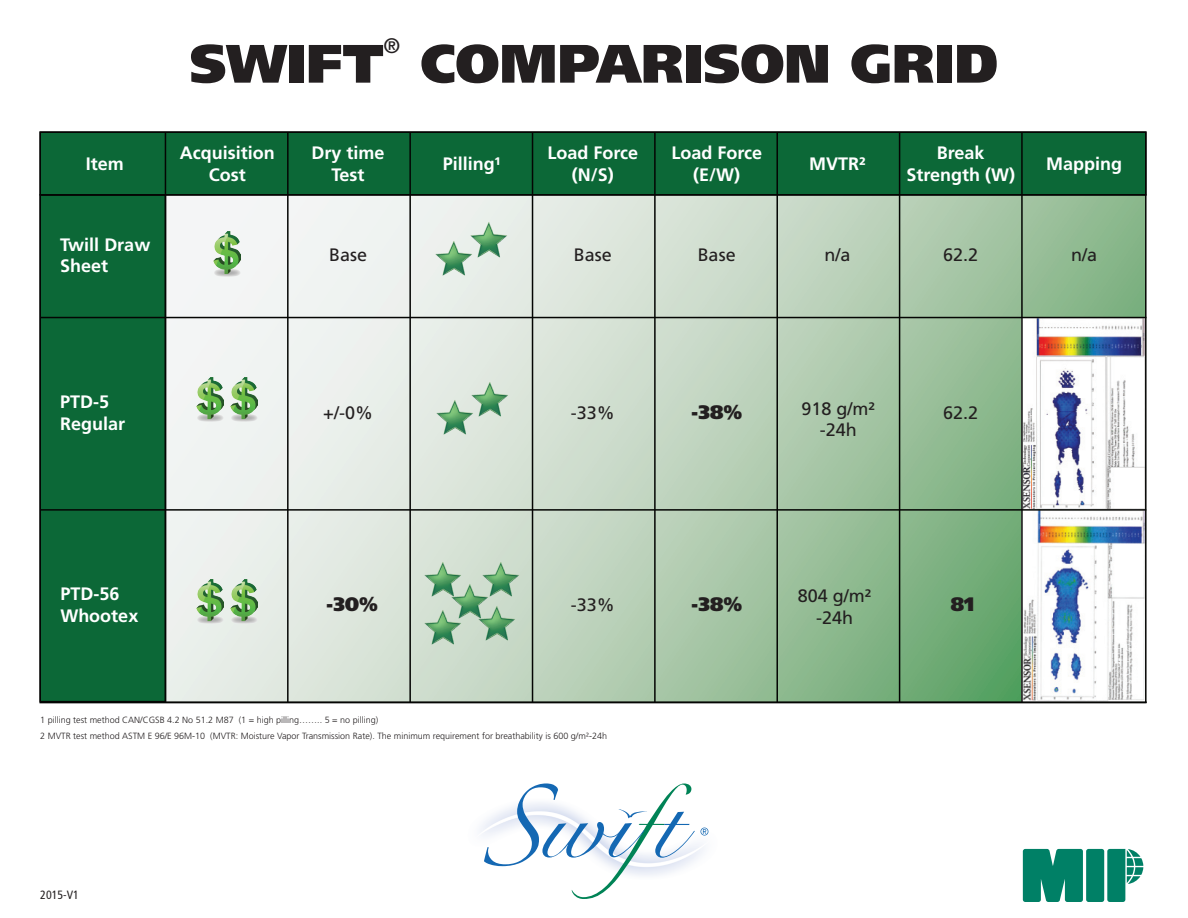
<style>
.page{position:relative;width:1188px;height:918px;background:#fff}
.page>*{position:absolute;margin:0;border:0;box-sizing:border-box;transform-origin:0 0}
.t1{font:900 54px "Frutiger LT Std";color:#231f20}
.t2{font:21px "Frutiger LT Std";color:#231f20}
.t3{font:900 19.5px "Frutiger LT Std";color:#231f20}
.t4{font:700 18px/21.6px "Frutiger LT Std";color:#fff;text-align:center}
.t5{font:18px/21.6px "Frutiger LT Std";color:#231f20;text-align:center}
.t6{font:condensed 12px "Frutiger LT Std";color:#231f20}
.t7{font:300 9px/16.2px "Frutiger LT Std";color:#231f20}
</style>
<div class="page">
<svg style="left:166px;top:196px;width:978px;height:504px;background:#c2d6c2"></svg>
<div style="left:39px;top:194px;width:127px;height:508px;background:#0c6837;border:2px solid #040503"></div>
<div style="left:39px;top:131px;width:1108px;height:65px;background:#0c6837"></div>
<hr style="left:165px;top:132px;width:1px;height:571px;background:#040503">
<hr style="left:287px;top:132px;width:2px;height:571px;background:#040503">
<hr style="left:409px;top:132px;width:2px;height:571px;background:#040503">
<hr style="left:532px;top:132px;width:1px;height:571px;background:#040503">
<hr style="left:654px;top:132px;width:2px;height:571px;background:#040503">
<hr style="left:776px;top:132px;width:2px;height:571px;background:#040503">
<hr style="left:899px;top:132px;width:1px;height:571px;background:#040503">
<hr style="left:40px;top:194px;width:1106px;height:2px;background:#040503">
<img style="left:435px;top:240px;width:38px;height:36px">
<img style="left:469px;top:222px;width:38px;height:36px">
<img style="left:436px;top:399px;width:38px;height:36px">
<img style="left:470px;top:381px;width:38px;height:36px">
<img style="left:451px;top:584px;width:38px;height:36px">
<img style="left:482px;top:561px;width:38px;height:36px">
<img style="left:424px;top:561px;width:38px;height:36px">
<img style="left:424px;top:610px;width:38px;height:36px">
<img style="left:477px;top:605px;width:38px;height:36px">
<svg style="left:1023px;top:849px;width:60px;height:53px;background:#10886f"></svg>
<div style="left:1086px;top:849px;width:18px;height:53px;background:#008066;border-radius:2px"></div>
<svg style="left:1107px;top:849px;width:36px;height:53px"></svg>
<img style="left:1023px;top:318px;width:121px;height:382px">
<hr style="left:40px;top:317px;width:1106px;height:1px;background:#040503">
<hr style="left:40px;top:509px;width:1106px;height:2px;background:#040503">
<hr style="left:1021px;top:132px;width:2px;height:571px;background:#040503">
<hr style="left:40px;top:701px;width:1107px;height:2px;background:#040503">
<img style="left:214px;top:232px;width:27px;height:44px">
<img style="left:197px;top:377px;width:27px;height:44px">
<img style="left:231px;top:377px;width:27px;height:44px">
<img style="left:197px;top:580px;width:27px;height:44px">
<img style="left:231px;top:580px;width:27px;height:44px">
<svg style="left:484px;top:783px;width:224px;height:116px"></svg>
<h1 class="t1" style="left:190px;top:31px;width:196px">SWIFT</h1>
<h2 class="t2" style="left:384px;top:33px;width:18px">®</h2>
<h1 class="t1" style="left:420px;top:31px;width:579px">COMPARISON GRID</h1>
<h3 class="t4" style="left:86px;top:153px;width:40px">Item</h3>
<h3 class="t4" style="left:312px;top:142px;width:75px">Dry time<br>Test</h3>
<h3 class="t4" style="left:443px;top:153px;width:60px">Pilling¹</h3>
<h3 class="t4" style="left:547px;top:142px;width:92px">Load Force (N/S)</h3>
<h3 class="t4" style="left:671px;top:142px;width:92px">Load Force (E/W)</h3>
<h3 class="t4" style="left:809px;top:153px;width:58px">MVTR²</h3>
<h3 class="t4" style="left:906px;top:142px;width:110px">Break<br>Strength (W)</h3>
<h3 class="t4" style="left:1046px;top:153px;width:77px">Mapping</h3>
<h3 class="t4" style="left:180px;top:142px;width:96px">Acquisition<br>Cost</h3>
<h3 class="t4" style="left:60px;top:234px;width:92px;text-align:left">Twill Draw<br>Sheet</h3>
<h3 class="t5" style="left:329px;top:244px;width:40px">Base</h3>
<h3 class="t5" style="left:574px;top:244px;width:40px">Base</h3>
<h3 class="t5" style="left:698px;top:244px;width:40px">Base</h3>
<h3 class="t5" style="left:825px;top:244px;width:28px">n/a</h3>
<h3 class="t5" style="left:943px;top:244px;width:37px">62.2</h3>
<h3 class="t5" style="left:1071px;top:244px;width:28px">n/a</h3>
<h3 class="t4" style="left:60px;top:391px;width:67px;text-align:left">PTD-5<br>Regular</h3>
<h3 class="t5" style="left:323px;top:402px;width:51px">+/-0%</h3>
<h3 class="t5" style="left:571px;top:402px;width:46px">-33%</h3>
<h3 class="t3" style="left:691px;top:400px;width:52px">-38%</h3>
<h3 class="t5" style="left:943px;top:402px;width:37px">62.2</h3>
<h3 class="t5" style="left:802px;top:398px;width:75px">918 g/m² -24h</h3>
<h3 class="t4" style="left:60px;top:584px;width:80px;text-align:left">PTD-56<br>Whootex</h3>
<h3 class="t3" style="left:326px;top:593px;width:53px">-30%</h3>
<h3 class="t5" style="left:571px;top:594px;width:46px">-33%</h3>
<h3 class="t3" style="left:691px;top:593px;width:52px">-38%</h3>
<h3 class="t5" style="left:798px;top:585px;width:75px">804 g/m² -24h</h3>
<p class="t7" style="left:40px;top:712px;width:568px">1 pilling test method CAN/CGSB 4.2 No 51.2 M87 (1 = high pilling…….. 5 = no pilling)<br>2 MVTR test method ASTM E 96/E 96M-10 (MVTR: Moisture Vapor Transmission Rate). The minimum requirement for breathability is 600 g/m²-24h</p>
<h3 class="t6" style="left:40px;top:888px;width:40px">2015-V1</h3>
<h3 class="t3" style="left:951px;top:593px;width:25px">81</h3>
</div>
